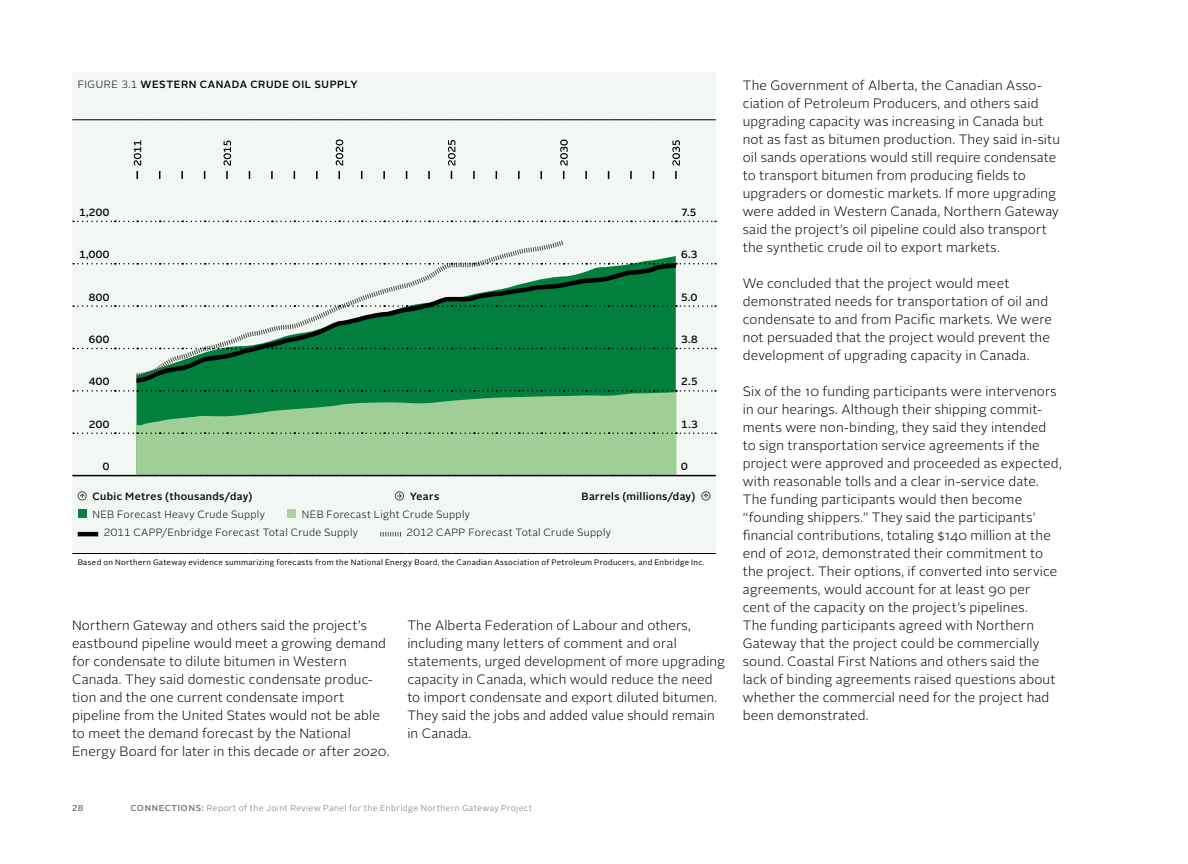
<style>
.page{position:relative;width:1188px;height:864px;background:#fff}
.page>*{position:absolute;margin:0;border:0;box-sizing:border-box;transform-origin:0 0}
.t1{font:300 13.5px/18px "Alright Sans";letter-spacing:.01em;color:#000}
.t2{font:300 10.5px/18px "Alright Sans";letter-spacing:.035em;color:#000}
.t3{font:500 10.5px "Alright Sans";letter-spacing:.035em;color:#000}
.t4{font:300 8.7px "Alright Sans";letter-spacing:.05em;color:#6d6e71}
.t5{font:500 8.7px "Alright Sans";color:#6d6e71}
.t6{font:7.8px "Alright Sans";letter-spacing:.035em;color:#000}
.s1{font-weight:300}
.s2{font-weight:500}
</style>
<div class="page">
<div style="left:72px;top:72px;width:644px;height:481px;background:#f2f7f3"></div>
<svg style="left:181px;top:171px;width:2px;height:8px"></svg>
<svg style="left:271px;top:171px;width:2px;height:8px"></svg>
<svg style="left:316px;top:171px;width:2px;height:8px"></svg>
<svg style="left:383px;top:171px;width:2px;height:8px"></svg>
<svg style="left:428px;top:171px;width:2px;height:8px"></svg>
<svg style="left:473px;top:171px;width:2px;height:8px"></svg>
<svg style="left:518px;top:171px;width:2px;height:8px"></svg>
<svg style="left:585px;top:171px;width:2px;height:8px"></svg>
<svg style="left:630px;top:171px;width:2px;height:8px"></svg>
<hr style="left:72px;top:119px;width:43px;height:1px;background:#000">
<svg style="left:115px;top:119px;width:561px;height:1px"></svg>
<hr style="left:676px;top:119px;width:40px;height:1px;background:#000">
<hr style="left:72px;top:553px;width:43px;height:1px;background:#000">
<svg style="left:115px;top:553px;width:561px;height:1px"></svg>
<hr style="left:676px;top:553px;width:40px;height:1px;background:#000">
<svg style="left:73px;top:221px;width:643px;height:1px"></svg>
<svg style="left:73px;top:263px;width:643px;height:1px"></svg>
<svg style="left:73px;top:305px;width:643px;height:2px"></svg>
<svg style="left:73px;top:348px;width:643px;height:1px"></svg>
<svg style="left:73px;top:390px;width:643px;height:2px"></svg>
<svg style="left:73px;top:432px;width:643px;height:2px"></svg>
<hr style="left:72px;top:475px;width:43px;height:1px;background:#000">
<svg style="left:115px;top:475px;width:561px;height:1px"></svg>
<hr style="left:676px;top:475px;width:40px;height:1px;background:#000">
<svg style="left:134px;top:140px;width:7px;height:39px"></svg>
<svg style="left:224px;top:140px;width:7px;height:39px"></svg>
<svg style="left:336px;top:140px;width:7px;height:39px"></svg>
<svg style="left:448px;top:140px;width:8px;height:39px"></svg>
<svg style="left:560px;top:140px;width:8px;height:39px"></svg>
<svg style="left:672px;top:140px;width:8px;height:39px"></svg>
<div style="left:78px;top:491px;width:9px;height:9px;border:1px solid #4d4d4f;border-radius:50%"></div>
<svg style="left:79px;top:493px;width:7px;height:5px"></svg>
<div style="left:395px;top:491px;width:9px;height:9px;border:1px solid #4d4d4f;border-radius:50%"></div>
<svg style="left:397px;top:493px;width:5px;height:6px"></svg>
<div style="left:701px;top:491px;width:9px;height:9px;border:1px solid #4d4d4f;border-radius:50%"></div>
<svg style="left:703px;top:493px;width:6px;height:5px"></svg>
<div style="left:78px;top:509px;width:9px;height:9px;background:#00853f"></div>
<div style="left:287px;top:509px;width:9px;height:9px;background:#a8d59e"></div>
<hr style="left:78px;top:532px;width:20px;height:4px;background:#000">
<svg style="left:380px;top:532px;width:21px;height:4px"></svg>
<svg style="left:136px;top:256px;width:540px;height:136px;background:#17844a"></svg>
<svg style="left:136px;top:392px;width:540px;height:82px;background:#86c187"></svg>
<svg style="left:132px;top:260px;width:546px;height:125px;background:#138448"></svg>
<svg style="left:136px;top:240px;width:428px;height:139px"></svg>
<p class="t2" style="left:78px;top:76px;width:8px">figure</p>
<p class="t3" style="left:121px;top:77px;width:112px"><span class="s1">3.1</span> western canada</p>
<p class="t3" style="left:250px;top:77px;width:9px">crud</p>
<p class="t3" style="left:282px;top:77px;width:41px">e oil suppl</p>
<p class="t3" style="left:350px;top:77px;width:9px">y</p>
<p class="t3" style="left:79px;top:205px;width:32px">1,200</p>
<p class="t3" style="left:681px;top:205px;width:17px">7.5</p>
<p class="t3" style="left:79px;top:247px;width:32px">1,000</p>
<p class="t3" style="left:681px;top:247px;width:18px">6.3</p>
<p class="t3" style="left:89px;top:290px;width:22px">800</p>
<p class="t3" style="left:681px;top:290px;width:17px">5.0</p>
<p class="t3" style="left:89px;top:332px;width:22px">600</p>
<p class="t3" style="left:681px;top:332px;width:18px">3.8</p>
<p class="t3" style="left:89px;top:375px;width:22px">400</p>
<p class="t3" style="left:681px;top:375px;width:18px">2.5</p>
<p class="t3" style="left:89px;top:417px;width:22px">200</p>
<p class="t3" style="left:681px;top:417px;width:18px">1.3</p>
<p class="t3" style="left:103px;top:459px;width:8px">0</p>
<p class="t3" style="left:681px;top:459px;width:8px">0</p>
<p class="t3" style="left:92px;top:489px;width:161px">Cubic Metres (thousands/day)</p>
<p class="t3" style="left:410px;top:489px;width:31px">Years</p>
<p class="t3" style="left:582px;top:489px;width:115px">Barrels (millions/day)</p>
<p class="t2" style="left:92px;top:506px;width:174px">NEB Forecast Heavy Crude Supply</p>
<p class="t2" style="left:104px;top:506px;width:368px;text-indent:198px">NEB Forecast Light Crude Supply<br>2011 CAPP/Enbridge Forecast Total Crude Supply</p>
<p class="t2" style="left:407px;top:524px;width:206px">2012 CAPP Forecast Total Crude Supply</p>
<p class="t6" style="left:78px;top:557px;width:628px">Based on Northern Gateway evidence summarizing forecasts from the National Energy Board, the Canadian Association of Petroleum Producers, and Enbridge Inc.</p>
<p class="t1" style="left:72px;top:617px;width:319px">Northern Gateway and others said the project’s eastbound pipeline would meet a growing demand for condensate to dilute bitumen in Western Canada. They said domestic condensate produc&shy;tion and the one current condensate import pipeline from the United States would not be able to meet the demand forecast by the National Energy Board for later in this decade or after 2020.</p>
<p class="t1" style="left:407px;top:617px;width:319px">The Alberta Federation of Labour and others, including many letters of comment and oral statements, urged development of more upgrading capacity in Canada, which would reduce the need to import condensate and export diluted bitumen.<br>They said the jobs and added value should remain in Canada.</p>
<p class="t5" style="left:72px;top:802px;width:13px">28</p>
<p class="t4" style="left:130px;top:802px;width:403px"><span class="s2">connections:</span> Report of the Joint Review Panel for the Enbridge Northern Gateway Project</p>
<p class="t1" style="left:743px;top:76px;width:319px">The Government of Alberta, the Canadian Asso&shy;ciation of Petroleum Producers, and others said upgrading capacity was increasing in Canada but not as fast as bitumen production. They said in-situ oil sands operations would still require condensate to transport bitumen from producing fields to upgraders or domestic markets. If more upgrading were added in Western Canada, Northern Gateway said the project’s oil pipeline could also transport the synthetic crude oil to export markets.</p>
<p class="t1" style="left:743px;top:274px;width:311px">We concluded that the project would meet demonstrated needs for transportation of oil and condensate to and from Pacific markets. We were not persuaded that the project would prevent the development of upgrading capacity in Canada.</p>
<p class="t1" style="left:743px;top:382px;width:321px">Six of the 10 funding participants were intervenors in our hearings. Although their shipping commit&shy;ments were non-binding, they said they intended to sign transportation service agreements if the project were approved and proceeded as expected, with reasonable tolls and a clear in-service date.<br>The funding participants would then become “founding shippers.” They said the participants’ financial contributions, totaling $140 million at the end of 2012, demonstrated their commitment to the project. Their options, if converted into service agreements, would account for at least 90 per<br>cent of the capacity on the project’s pipelines.<br>The funding participants agreed with Northern Gateway that the project could be commercially sound. Coastal First Nations and others said the lack of binding agreements raised questions about whether the commercial need for the project had been demonstrated.</p>
</div>
